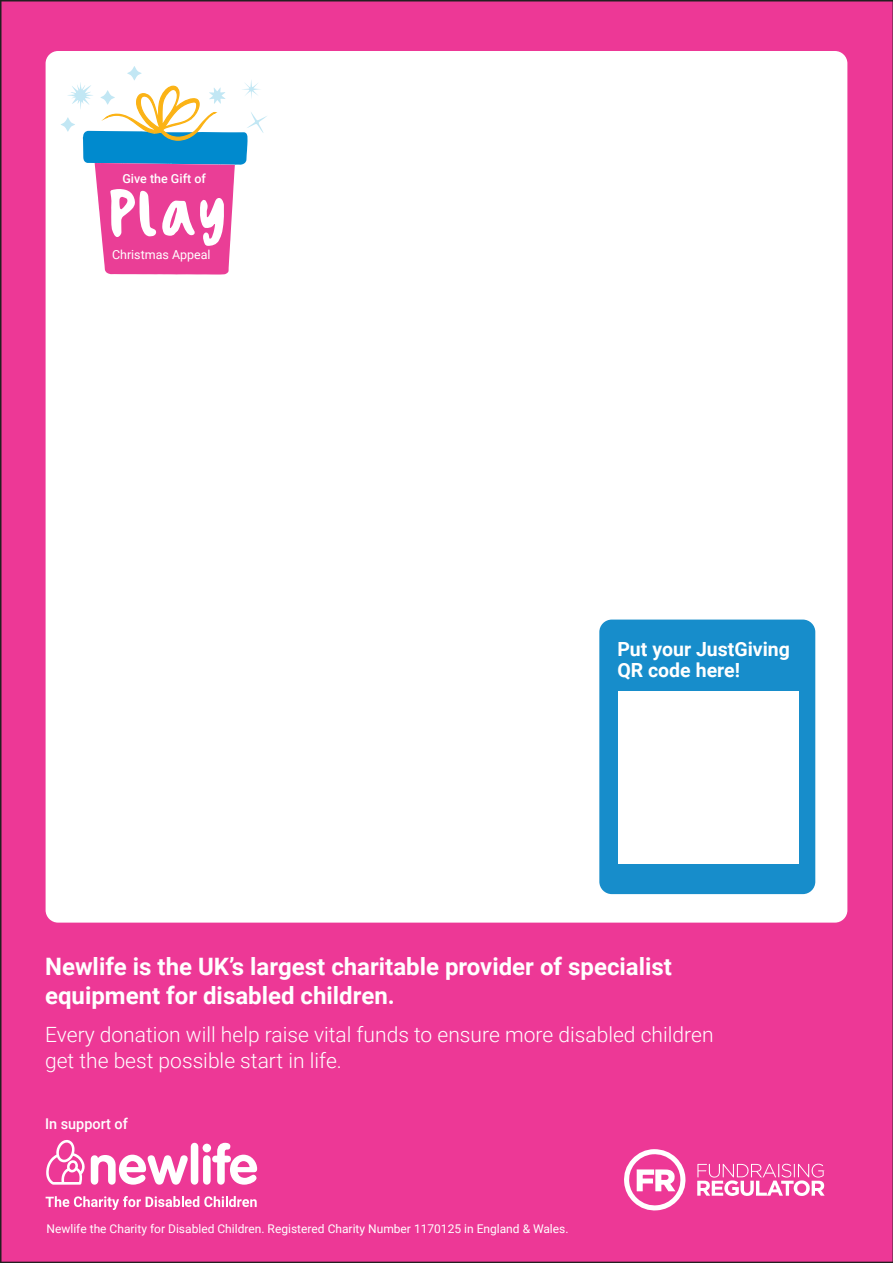
<style>
.page{position:relative;width:893px;height:1263px;background:#ed3896}
.page>*{position:absolute;margin:0;border:0;box-sizing:border-box;transform-origin:0 0}
.t1{font:700 24px/28.8px "Roboto";color:#fff}
.t2{font:300 21px/25.2px "Roboto";color:#fff}
.t3{font:700 19.5px/21px "Roboto";color:#fff}
.t4{font:500 14.85px "Roboto";color:#fff}
.t5{font:12.45px "Roboto";color:#fff}
.t6{font:500 12.45px "Roboto";color:#fff}
.t7{font:12px "Roboto";color:#fff}
</style>
<div class="page">
<svg style="left:46px;top:1140px;width:39px;height:45px"></svg>
<svg style="left:46px;top:1196px;width:211px;height:14px"></svg>
<svg style="left:91px;top:1143px;width:166px;height:42px"></svg>
<svg style="left:697px;top:1163px;width:128px;height:33px"></svg>
<svg style="left:624px;top:1149px;width:62px;height:61px"></svg>
<div style="left:46px;top:51px;width:801px;height:872px;background:#fff;border-radius:12px"></div>
<div style="left:599px;top:620px;width:216px;height:274px;background:#178dcb;border-radius:12px"></div>
<svg style="left:61px;top:66px;width:206px;height:208px"></svg>
<div style="left:618px;top:692px;width:180px;height:172px;background:#fff"></div>
<p class="t6" style="left:122px;top:170px;width:85px">Give the Gift of</p>
<p class="t5" style="left:112px;top:245px;width:100px">Christmas Appeal</p>
<p class="t3" style="left:617px;top:638px;width:174px">Put your JustGiving<br>QR code here!</p>
<p class="t1" style="left:45px;top:951px;width:628px">Newlife is the UK’s largest charitable provider of specialist equipment for disabled children.</p>
<p class="t2" style="left:45px;top:1022px;width:670px">Every donation will help raise vital funds to ensure more disabled children get the best possible start in life.</p>
<p class="t4" style="left:45px;top:1113px;width:84px">In support of</p>
<p class="t7" style="left:46px;top:1220px;width:524px">Newlife the Charity for Disabled Children. Registered Charity Number 1170125 in England &amp; Wales.</p>
</div>
